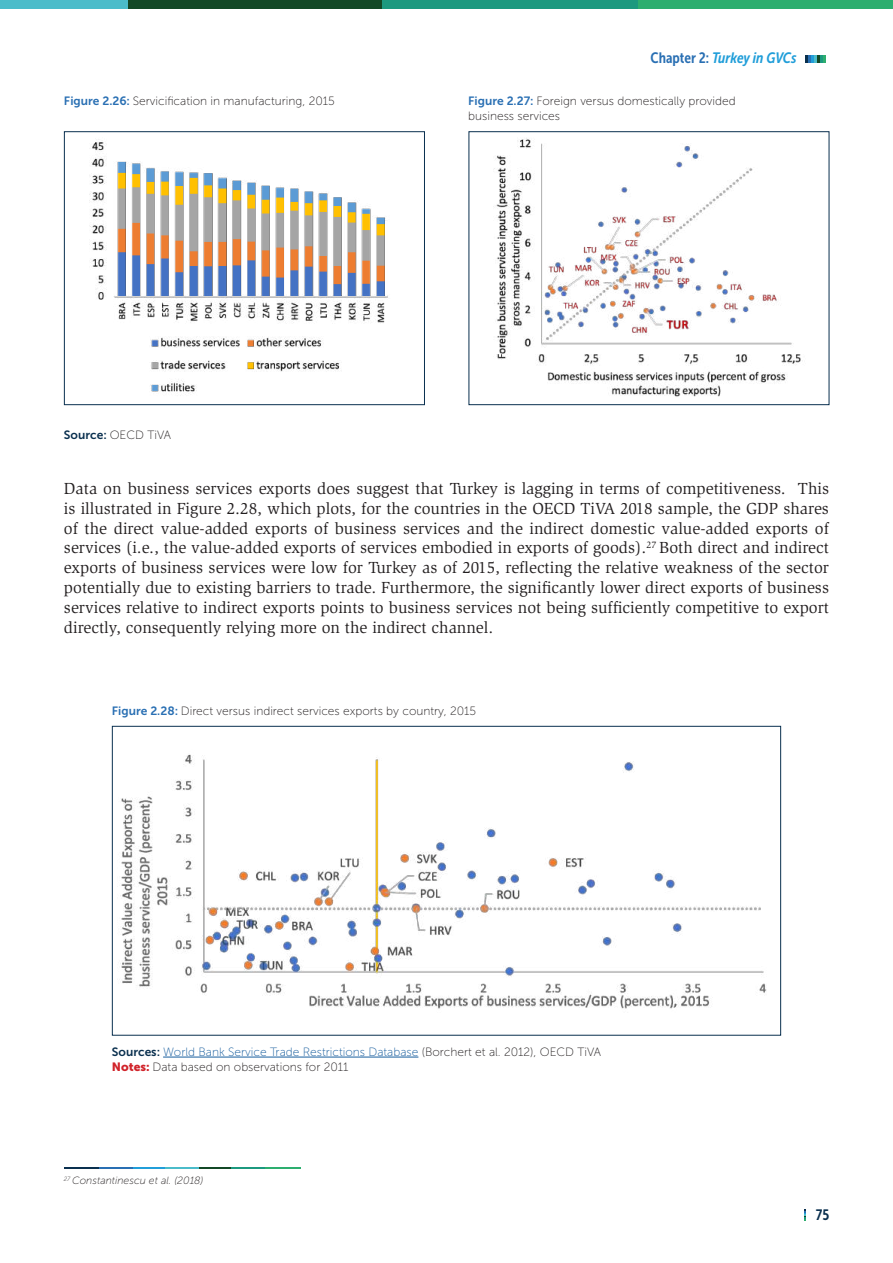
<style>
.page{position:relative;width:893px;height:1263px;background:#fff}
.page>*{position:absolute;margin:0;border:0;box-sizing:border-box;transform-origin:0 0}
.t1{font:16.5px/19.8px "Slimbach Std";color:#231f20;text-align:justify}
.t2{font:italic 15px "Museo Sans Cond 700";letter-spacing:-.01em;color:#219ed9}
.t3{font:15px "Museo Sans Cond 700";color:#0a304f}
.t4{font:12px/15px "Museo Sans 100";color:#231f20}
.t5{font:italic 10.5px "Museo Sans 100";color:#231f20}
.s1{font-style:normal;color:#296fb3}
.s2{font-family:"Museo Sans 700";color:#296fb3}
.s3{font-family:"Museo Sans 700";color:#0a304f}
.s4{color:#175d9e}
.s5{font-family:"Museo Sans 900";color:#d1232a}
</style>
<div class="page">
<svg style="left:804px;top:1209px;width:2px;height:11px"></svg>
<svg style="left:805px;top:56px;width:21px;height:7px"></svg>
<div style="left:638px;top:0;width:255px;height:9px;background:#2dae6f"></div>
<div style="left:128px;top:0;width:255px;height:9px;background:#134826"></div>
<div style="left:383px;top:0;width:255px;height:9px;background:#1c997f"></div>
<div style="left:0;top:0;width:128px;height:9px;background:#4bbcca"></div>
<hr style="left:265px;top:1167px;width:35px;height:1px;background:#2dae6f">
<hr style="left:133px;top:1167px;width:33px;height:1px;background:#219ed9">
<hr style="left:199px;top:1167px;width:33px;height:1px;background:#134826">
<hr style="left:64px;top:1167px;width:36px;height:1px;background:#0a304f">
<hr style="left:232px;top:1167px;width:33px;height:1px;background:#1c997f">
<hr style="left:100px;top:1167px;width:33px;height:1px;background:#296fb3">
<hr style="left:166px;top:1167px;width:33px;height:1px;background:#4bbcca">
<hr style="left:163px;top:1057px;width:255px;height:1px;background:#175d9e">
<img style="left:89px;top:139px;width:299px;height:253px">
<div style="left:64px;top:131px;width:361px;height:274px;border:1px solid #0a304f"></div>
<img style="left:493px;top:138px;width:310px;height:259px">
<div style="left:469px;top:131px;width:360px;height:274px;border:1px solid #0a304f"></div>
<img style="left:120px;top:754px;width:647px;height:255px">
<p class="t2" style="left:651px;top:50px;width:147px"><span class="s1">Chapter 2:</span> Turkey in GVCs</p>
<p class="t4" style="left:64px;top:93px;width:272px"><span class="s2">Figure 2.26:</span> Servicification in manufacturing, 2015</p>
<p class="t4" style="left:468px;top:93px;width:269px"><span class="s2">Figure 2.27:</span> Foreign versus domestically provided business services</p>
<p class="t4" style="left:64px;top:427px;width:109px"><span class="s3">Source:</span> OECD TiVA</p>
<p class="t1" style="left:64px;top:479px;width:767px">Data on business services exports does suggest that Turkey is lagging in terms of competitiveness. This is illustrated in Figure 2.28, which plots, for the countries in the OECD TiVA 2018 sample, the GDP shares of the direct value-added exports of business services and the indirect domestic value-added exports of services (i.e., the value-added exports of services embodied in exports of goods).<sup>27</sup> Both direct and indirect exports of business services were low for Turkey as of 2015, reflecting the relative weakness of the sector potentially due to existing barriers to trade. Furthermore, the significantly lower direct exports of business services relative to indirect exports points to business services not being sufficiently competitive to export directly, consequently relying more on the indirect channel.</p>
<p class="t4" style="left:112px;top:703px;width:366px"><span class="s2">Figure 2.28:</span> Direct versus indirect services exports by country, 2015</p>
<p class="t4" style="left:112px;top:1044px;width:491px"><span class="s3">Sources:</span> <span class="s4">World Bank Service Trade Restrictions Database</span> (Borchert et al. 2012), OECD TiVA<br><span class="s5">Notes:</span> Data based on observations for 2011</p>
<p class="t5" style="left:64px;top:1175px;width:141px"><sup>27</sup> Constantinescu et al. (2018)</p>
<p class="t3" style="left:816px;top:1207px;width:15px">75</p>
</div>
